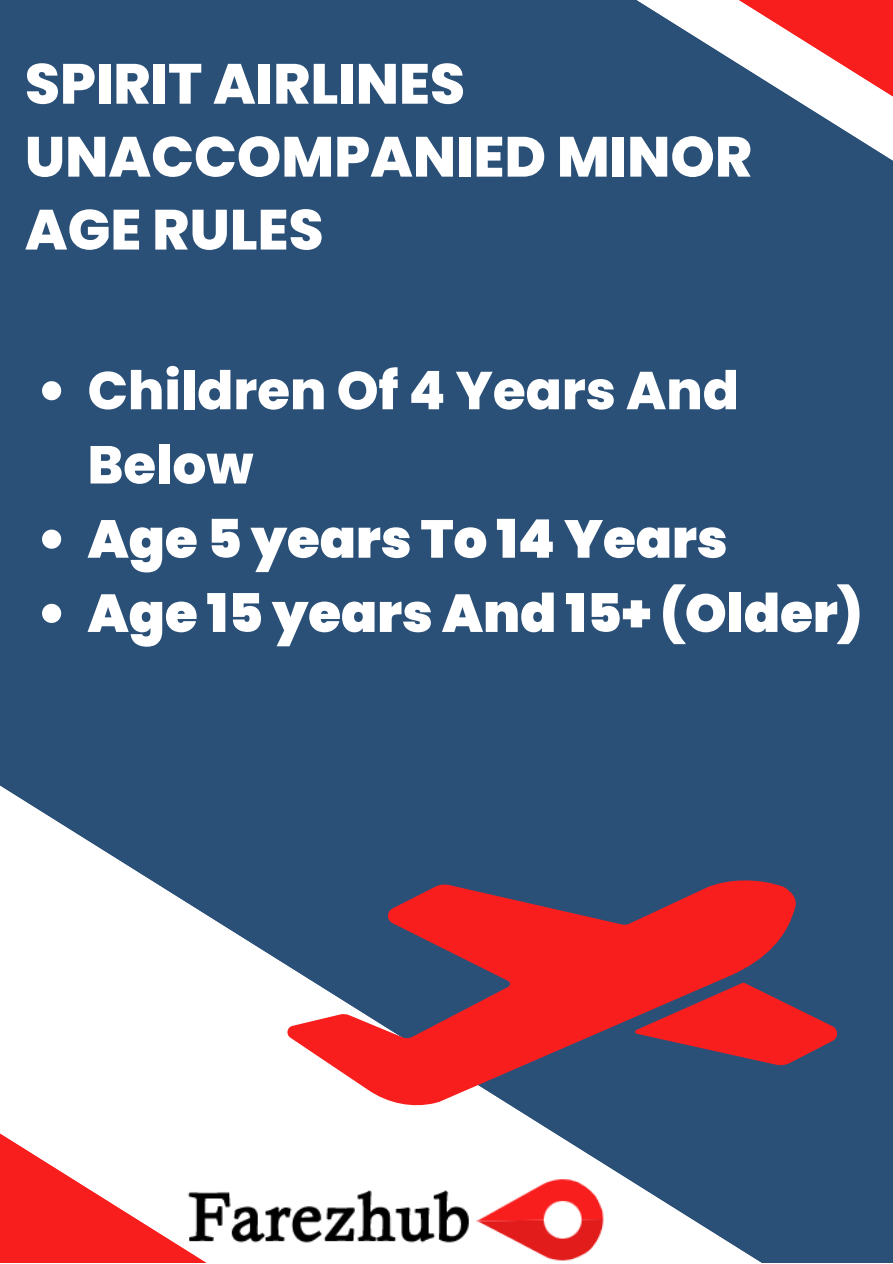
<style>
.page{position:relative;width:893px;height:1264px;background:#fff}
.page>*{position:absolute;margin:0;border:0;box-sizing:border-box;transform-origin:0 0}
.t1{font:800 56.55px/72.9px "Poppins";color:#fff}
.t2{font:900 53.25px/74.2px "Poppins";color:#fff}
.t3{font:800 53.25px/74.2px "Poppins";color:#fff}
</style>
<div class="page">
<div style="left:0;top:0;width:892px;height:1262px;background:#2a5078"></div>
<svg style="left:0;top:785px;width:760px;height:477px;fill:#fff"></svg>
<svg style="left:0;top:1108px;width:245px;height:154px;background:#fca4a4"></svg>
<svg style="left:637px;top:0;width:255px;height:160px"></svg>
<svg style="left:686px;top:0;width:206px;height:146px"></svg>
<img style="left:185px;top:1173px;width:420px;height:89px">
<svg style="left:42px;top:381px;width:19px;height:19px"></svg>
<svg style="left:42px;top:529px;width:19px;height:19px"></svg>
<svg style="left:42px;top:604px;width:19px;height:19px"></svg>
<svg style="left:285px;top:877px;width:511px;height:231px"></svg>
<svg style="left:634px;top:982px;width:204px;height:83px"></svg>
<p class="t1" style="left:25px;top:47px;width:728px">SPIRIT AIRLINES<br>UNACCOMPANIED MINOR<br>AGE RULES</p>
<p class="t3" style="left:88px;top:353px;width:653px">Children Of 4 Years And<br>Below</p>
<p class="t2" style="left:88px;top:502px;width:776px">Age 5 years To 14 Years<br>Age 15 years And 15+ (Older)</p>
</div>
